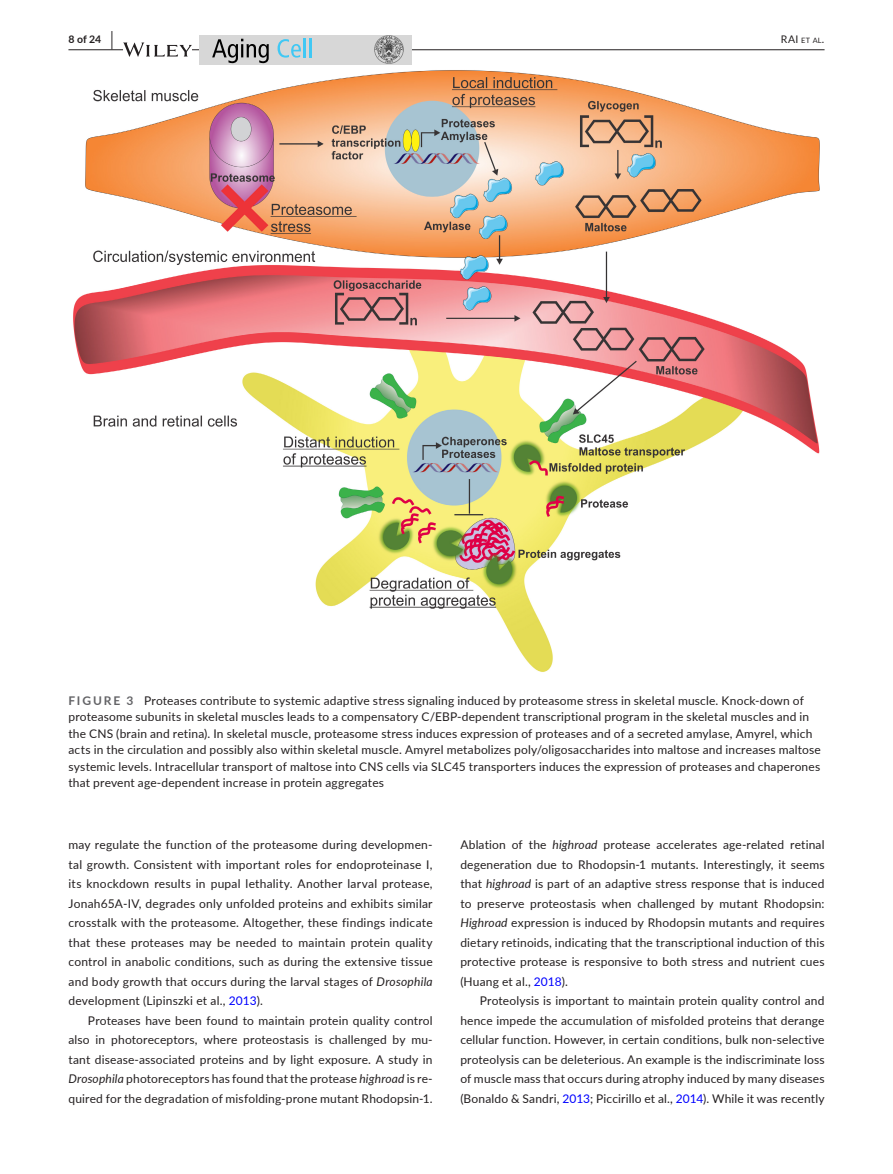
<style>
.page{position:relative;width:893px;height:1174px;background:#fff}
.page>*{position:absolute;margin:0;border:0;box-sizing:border-box;transform-origin:0 0}
.t1{font:12px/19.5px "Lato";letter-spacing:.015em;color:#231f20;text-align:justify}
.t2{font:10.5px "Lato";color:#231f20}
.t3{font:700 10.5px "Lato";color:#231f20}
.s1{font-size:19.5px}
.s2{font-size:7.35px}
.s3{font-weight:700;color:#636366}
.s4{font-style:italic}
.s5{color:#00f}
</style>
<div class="page">
<hr style="left:68px;top:49px;width:756px;height:1px;background:#231f20">
<svg style="left:123px;top:42px;width:69px;height:15px"></svg>
<div style="left:200px;top:35px;width:212px;height:29px;background:#d7d7d7"></div>
<svg style="left:212px;top:39px;width:57px;height:24px"></svg>
<svg style="left:278px;top:38px;width:33px;height:20px"></svg>
<img style="left:375px;top:35px;width:28px;height:29px">
<img style="left:73px;top:70px;width:747px;height:602px">
<p class="t3" style="left:68px;top:31px;width:46px">8 of 24 <span class="s1">|</span></p>
<p class="t2" style="left:781px;top:31px;width:45px">RAI <span class="s2">et al</span>.</p>
<p class="t1" style="left:68px;top:691px;width:754px;line-height:16.5px;text-align:left"><span class="s3">FIGURE 3</span> Proteases contribute to systemic adaptive stress signaling induced by proteasome stress in skeletal muscle. Knock-down of proteasome subunits in skeletal muscles leads to a compensatory C/EBP-dependent transcriptional program in the skeletal muscles and in the CNS (brain and retina). In skeletal muscle, proteasome stress induces expression of proteases and of a secreted amylase, Amyrel, which acts in the circulation and possibly also within skeletal muscle. Amyrel metabolizes poly/oligosaccharides into maltose and increases maltose systemic levels. Intracellular transport of maltose into CNS cells via SLC45 transporters induces the expression of proteases and chaperones that prevent age-dependent increase in protein aggregates</p>
<p class="t1" style="left:68px;top:834px;width:366px">may regulate the function of the proteasome during developmen&shy;tal growth. Consistent with important roles for endoproteinase I, its knockdown results in pupal lethality. Another larval protease, Jonah65A-IV, degrades only unfolded proteins and exhibits similar crosstalk with the proteasome. Altogether, these findings indicate that these proteases may be needed to maintain protein quality control in anabolic conditions, such as during the extensive tissue and body growth that occurs during the larval stages of <span class="s4">Drosophila </span>development (Lipinszki et al., <span class="s5">2013</span>).</p>
<p class="t1" style="left:68px;top:1010px;width:366px;text-indent:20px">Proteases have been found to maintain protein quality control also in photoreceptors, where proteostasis is challenged by mu&shy;tant disease-associated proteins and by light exposure. A study in <span class="s4">Drosophila</span> photoreceptors has found that the protease <span class="s4">highroad</span> is re&shy;quired for the degradation of misfolding-prone mutant Rhodopsin-1.</p>
<p class="t1" style="left:460px;top:834px;width:366px">Ablation of the <span class="s4">highroad</span> protease accelerates age-related retinal degeneration due to Rhodopsin-1 mutants. Interestingly, it seems that <span class="s4">highroad</span> is part of an adaptive stress response that is induced to preserve proteostasis when challenged by mutant Rhodopsin:<br><span class="s4">Highroad</span> expression is induced by Rhodopsin mutants and requires dietary retinoids, indicating that the transcriptional induction of this protective protease is responsive to both stress and nutrient cues (Huang et al., <span class="s5">2018</span>).</p>
<p class="t1" style="left:460px;top:990px;width:366px;text-indent:20px">Proteolysis is important to maintain protein quality control and hence impede the accumulation of misfolded proteins that derange cellular function. However, in certain conditions, bulk non-selective proteolysis can be deleterious. An example is the indiscriminate loss of muscle mass that occurs during atrophy induced by many diseases (Bonaldo &amp; Sandri, <span class="s5">2013</span>; Piccirillo et al., <span class="s5">2014</span>). While it was recently</p>
</div>
